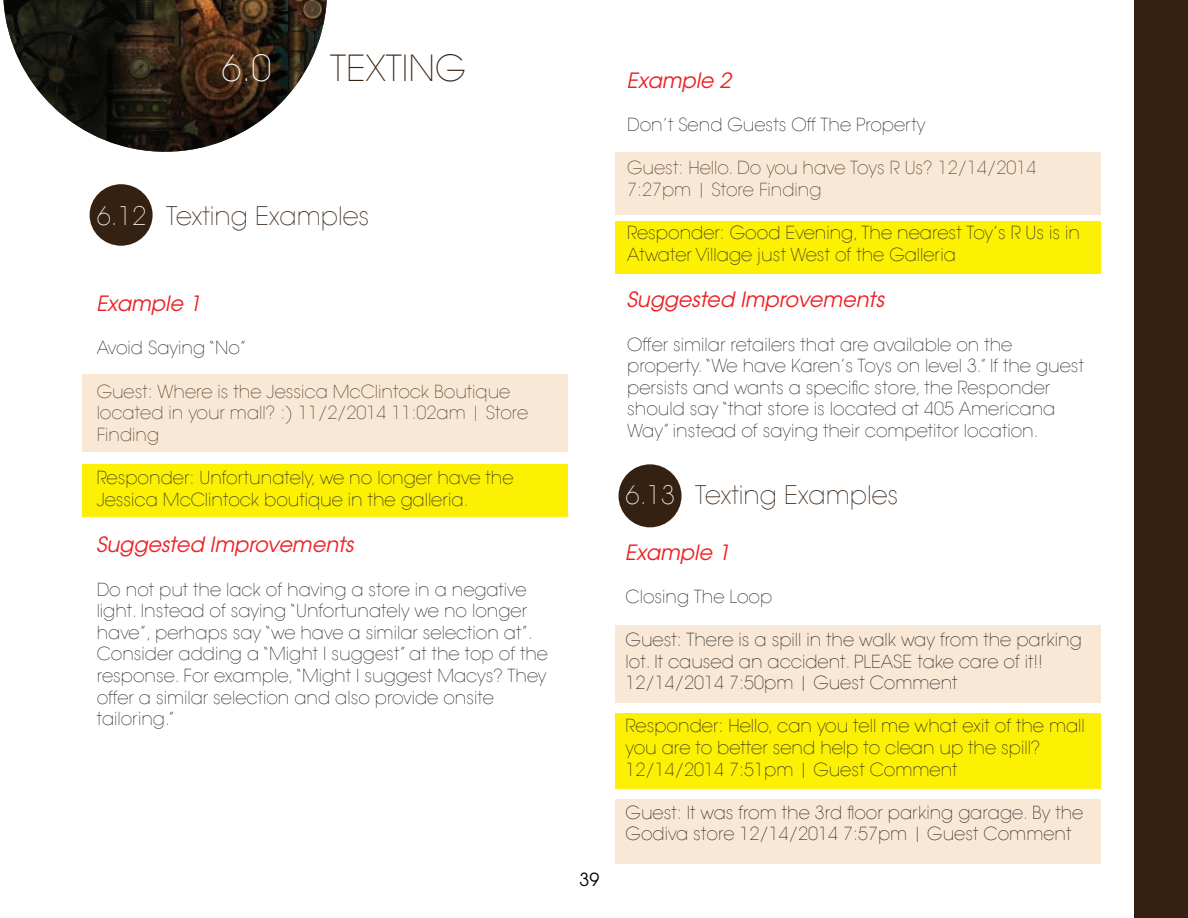
<style>
.page{position:relative;width:1188px;height:918px;background:#fff}
.page>*{position:absolute;margin:0;border:0;box-sizing:border-box;transform-origin:0 0}
.t1{font:200 36px "Avant Garde LT";color:#342112}
.t2{font:200 36px "Avant Garde LT";color:#fff}
.t3{font:200 25.5px "Avant Garde LT";color:#342112}
.t4{font:italic 21px "Te X Gyre Adventor";color:#ee2026}
.t5{font:200 18px/21.6px "Avant Garde LT";color:#232323}
.t6{font:18px "Te X Gyre Adventor";color:#000}
.s1{color:#fff}
</style>
<div class="page">
<img style="left:3px;top:0;width:324px;height:152px">
<div style="left:82px;top:464px;width:486px;height:53px;background:#fcf003"></div>
<div style="left:615px;top:222px;width:485px;height:52px;background:#fcf003"></div>
<div style="left:615px;top:713px;width:485px;height:76px;background:#fcf003"></div>
<div style="left:90px;top:184px;width:63px;height:62px;background:#342112;border-radius:50%"></div>
<div style="left:1135px;top:0;width:53px;height:918px;background:#342112"></div>
<div style="left:82px;top:374px;width:486px;height:78px;background:#fae8d6"></div>
<div style="left:615px;top:152px;width:485px;height:63px;background:#fae8d6"></div>
<div style="left:615px;top:625px;width:485px;height:77px;background:#fae8d6"></div>
<div style="left:615px;top:800px;width:485px;height:64px;background:#fae8d6"></div>
<div style="left:619px;top:464px;width:63px;height:63px;background:#342112;border-radius:50%"></div>
<h1 class="t2" style="left:221px;top:47px;width:51px">6.0</h1>
<h1 class="t1" style="left:330px;top:47px;width:137px">TEXTING</h1>
<h2 class="t3" style="left:97px;top:201px;width:274px"><span class="s1">6.12</span> Texting Examples</h2>
<p class="t4" style="left:97px;top:287px;width:106px">Example 1</p>
<p class="t5" style="left:97px;top:337px;width:151px">Avoid Saying “No”</p>
<p class="t5" style="left:97px;top:381px;width:433px">Guest: Where is the Jessica McClintock Boutique located in your mall? :) 11/2/2014 11:02am | Store<br>Finding</p>
<p class="t5" style="left:97px;top:467px;width:418px">Responder: Unfortunately, we no longer have the<br>Jessica McClintock boutique in the galleria.</p>
<p class="t4" style="left:97px;top:528px;width:259px">Suggested Improvements</p>
<p class="t5" style="left:97px;top:579px;width:453px">Do not put the lack of having a store in a negative light. Instead of saying “Unfortunately we no longer have”, perhaps say “we have a similar selection at”.<br>Consider adding a “Might I suggest” at the top of the response. For example, “Might I suggest Macys? They offer a similar selection and also provide onsite tailoring.”</p>
<p class="t6" style="left:580px;top:865px;width:21px">39</p>
<p class="t4" style="left:627px;top:64px;width:106px">Example 2</p>
<p class="t5" style="left:627px;top:114px;width:300px">Don’t Send Guests Off The Property</p>
<p class="t5" style="left:627px;top:157px;width:411px">Guest: Hello. Do you have Toys R Us? 12/14/2014<br>7:27pm | Store Finding</p>
<p class="t5" style="left:627px;top:222px;width:454px">Responder: Good Evening, The nearest Toy’s R Us is in<br>Atwater Village just West of the Galleria</p>
<p class="t4" style="left:627px;top:283px;width:259px">Suggested Improvements</p>
<p class="t5" style="left:627px;top:334px;width:458px">Offer similar retailers that are available on the property. “We have Karen’s Toys on level 3.” If the guest persists and wants a specific store, the Responder should say “that store is located at 405 Americana Way” instead of saying their competitor location.</p>
<h2 class="t3" style="left:626px;top:480px;width:274px"><span class="s1">6.13</span> Texting Examples</h2>
<p class="t4" style="left:626px;top:535px;width:106px">Example 1</p>
<p class="t5" style="left:626px;top:586px;width:148px">Closing The Loop</p>
<p class="t5" style="left:626px;top:629px;width:458px">Guest: There is a spill in the walk way from the parking lot. It caused an accident. PLEASE take care of it!!<br>12/14/2014 7:50pm | Guest Comment</p>
<p class="t5" style="left:626px;top:716px;width:461px">Responder: Hello, can you tell me what exit of the mall you are to better send help to clean up the spill?<br>12/14/2014 7:51pm | Guest Comment</p>
<p class="t5" style="left:626px;top:802px;width:459px">Guest: It was from the 3rd floor parking garage. By the<br>Godiva store 12/14/2014 7:57pm | Guest Comment</p>
</div>
